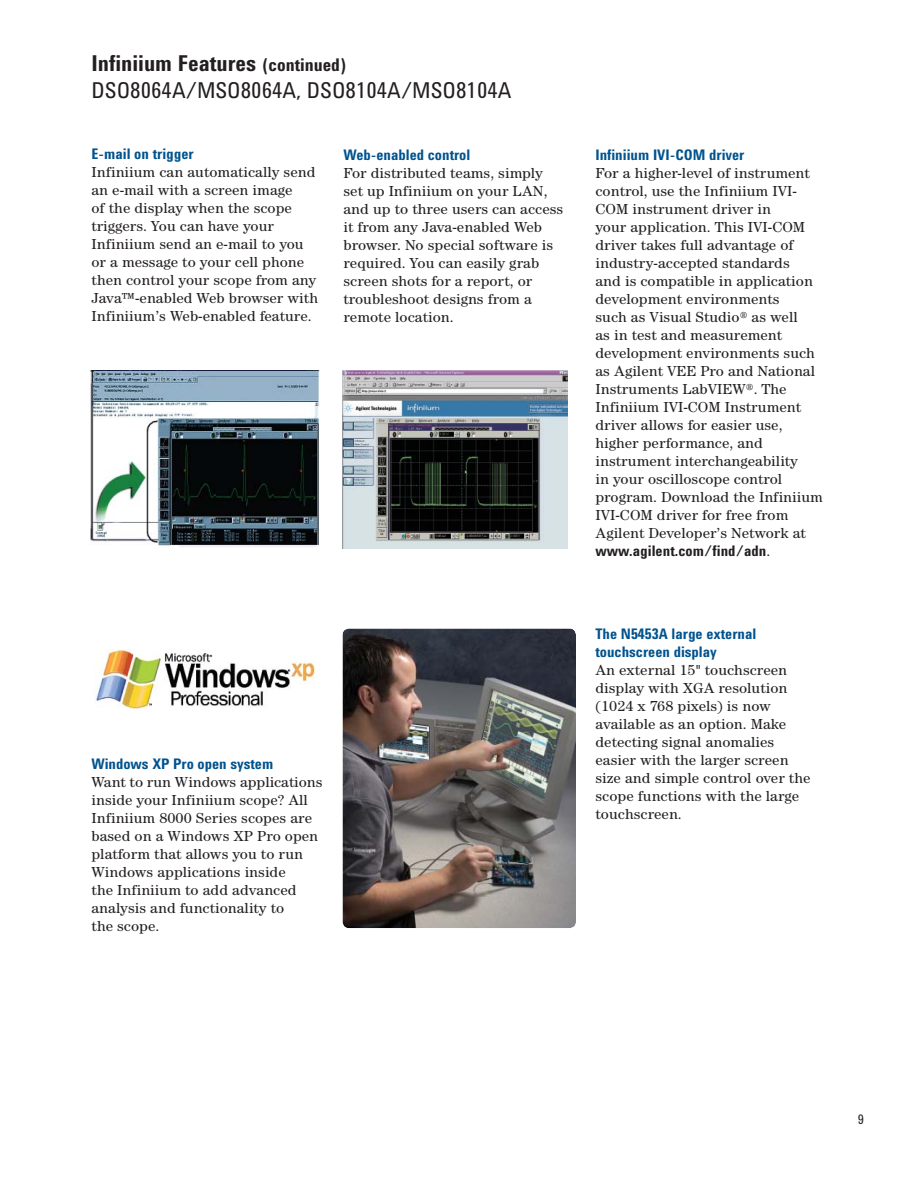
<style>
.page{position:relative;width:918px;height:1188px;background:#fff}
.page>*{position:absolute;margin:0;border:0;box-sizing:border-box;transform-origin:0 0}
.t1{font:22.5px/27px "Agilent Condensed CFF";color:#231f20}
.t2{font:15px/18px "Aglt Cent ITCCFF";color:#231f20}
.t3{font:700 15px/18px "Agilent Condensed CFF";color:#00538e}
.t4{font:700 15px "Agilent Condensed CFF";letter-spacing:.005em;color:#231f20}
.t5{font:13.5px "Agilent Condensed CFF";color:#231f20}
.s1{font-weight:700}
.s2{font-weight:700;font-size:18px}
.s3{font-family:"Aglt Cent ITCCFF";font-weight:400}
</style>
<div class="page">
<img style="left:91px;top:370px;width:228px;height:177px">
<img style="left:342px;top:370px;width:225px;height:179px">
<img style="left:342px;top:628px;width:234px;height:300px;border-radius:6px">
<img style="left:94px;top:649px;width:221px;height:61px">
<h1 class="t1" style="left:92px;top:53px;width:422px"><span class="s1">Infiniium Features</span> <span class="s2">(continued)<br></span>DSO8064A/MSO8064A, DSO8104A/MSO8104A</h1>
<p class="t3" style="left:92px;top:147px;width:104px">E-mail on trigger</p>
<p class="t2" style="left:92px;top:165px;width:228px">Infiniium can automatically send an e-mail with a screen image<br>of the display when the scope triggers. You can have your<br>Infiniium send an e-mail to you or a message to your cell phone then control your scope from any<br>Java™-enabled Web browser with<br>Infiniium’s Web-enabled feature.</p>
<p class="t3" style="left:344px;top:147px;width:128px">Web-enabled control</p>
<p class="t2" style="left:344px;top:165px;width:221px">For distributed teams, simply set up Infiniium on your LAN, and up to three users can access it from any Java-enabled Web browser. No special software is required. You can easily grab screen shots for a report, or troubleshoot designs from a remote location.</p>
<p class="t3" style="left:92px;top:756px;width:183px">Windows XP Pro open system</p>
<p class="t2" style="left:92px;top:774px;width:233px">Want to run Windows applications inside your Infiniium scope? All<br>Infiniium 8000 Series scopes are based on a Windows XP Pro open platform that allows you to run<br>Windows applications inside<br>the Infiniium to add advanced analysis and functionality to<br>the scope.</p>
<p class="t3" style="left:596px;top:147px;width:150px">Infiniium IVI-COM driver</p>
<p class="t2" style="left:596px;top:165px;width:229px">For a higher-level of instrument control, use the Infiniium IVI-<br>COM instrument driver in<br>your application. This IVI-COM driver takes full advantage of industry-accepted standards<br>and is compatible in application development environments<br>such as Visual Studio® as well<br>as in test and measurement development environments such as Agilent VEE Pro and National<br>Instruments LabVIEW®. The<br>Infiniium IVI-COM Instrument driver allows for easier use, higher performance, and instrument interchangeability<br>in your oscilloscope control program. Download the Infiniium<br>IVI-COM driver for free from<br>Agilent Developer’s Network at</p>
<p class="t4" style="left:596px;top:545px;width:176px">www.agilent.com/find/adn<span class="s3">.</span></p>
<p class="t3" style="left:596px;top:627px;width:162px">The N5453A large external touchscreen display</p>
<p class="t2" style="left:596px;top:662px;width:217px">An external 15" touchscreen display with XGA resolution (1024 x 768 pixels) is now available as an option. Make detecting signal anomalies easier with the larger screen size and simple control over the scope functions with the large touchscreen.</p>
<p class="t5" style="left:858px;top:1114px;width:8px">9</p>
</div>
